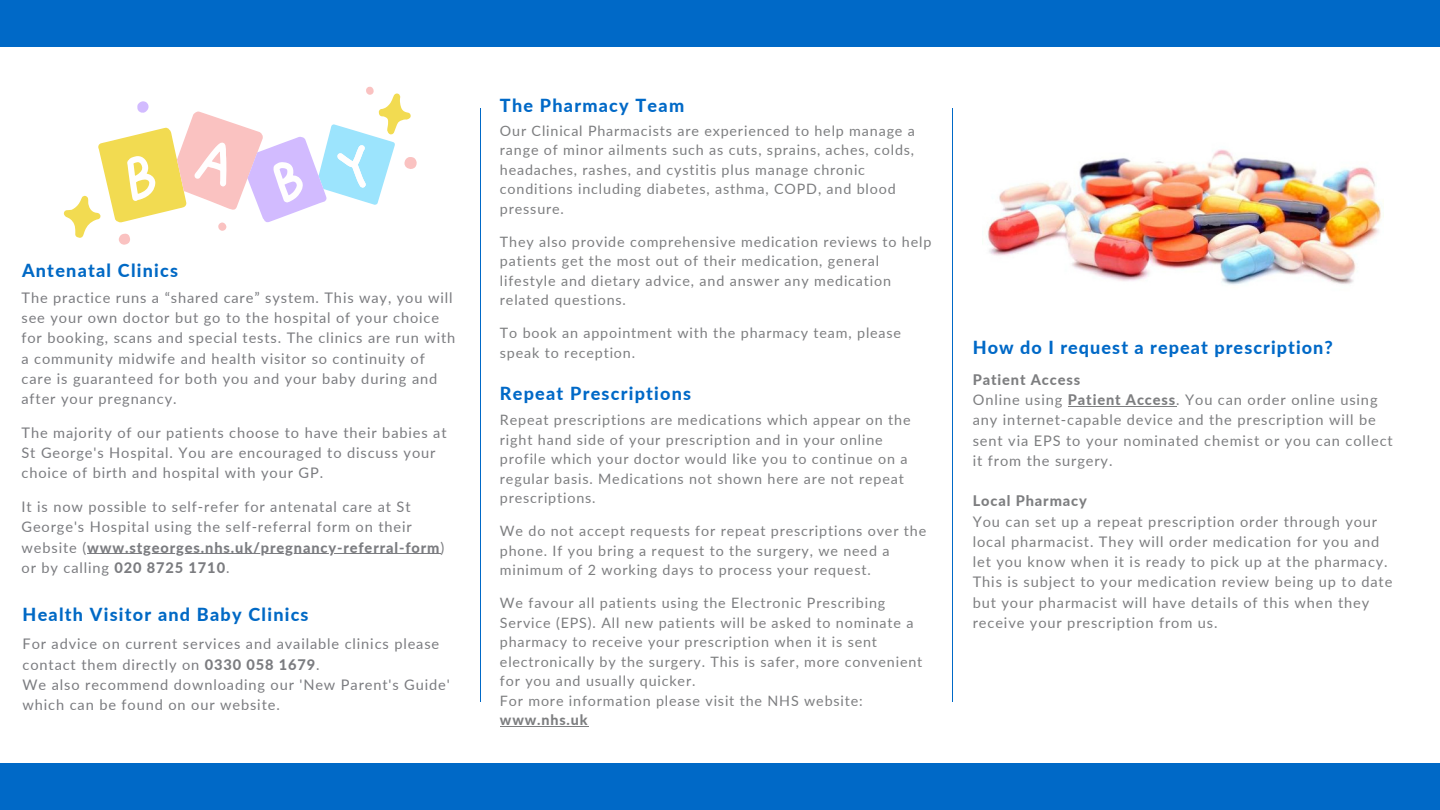
<style>
.page{position:relative;width:1440px;height:810px;background:#fff}
.page>*{position:absolute;margin:0;border:0;box-sizing:border-box;transform-origin:0 0}
.t1{font:800 18px "Lato";letter-spacing:.07em;color:#0069c7}
.t2{font:800 18px "Lato";letter-spacing:.07em;color:#0069c5}
.t3{font:14.6px/20.2px "Lato";letter-spacing:.06em;color:#7b7c80}
.t4{font:14.6px/20.2px "Lato";letter-spacing:.06em;color:#7d7e80}
.t5{font:800 14.6px "Lato";letter-spacing:.06em;color:#7d7e80}
.t6{font:14.3px/19.5px "Lato";letter-spacing:.06em;color:#7d7e80}
.t7{font:800 14.3px "Lato";letter-spacing:.06em;color:#7d7e80}
.s1{font-weight:800}
</style>
<div class="page">
<hr style="left:480px;top:108px;width:1px;height:594px;background:#0069c7">
<div style="left:0;top:0;width:1440px;height:46px;background:#0069c7"></div>
<hr style="left:953px;top:108px;width:1px;height:594px;background:#0069c7">
<img style="left:986px;top:149px;width:398px;height:136px">
<svg style="left:63px;top:86px;width:354px;height:159px"></svg>
<hr style="left:87px;top:553px;width:353px;height:1px;background:#7b7c80">
<hr style="left:500px;top:726px;width:88px;height:1px;background:#7d7e80">
<hr style="left:1068px;top:406px;width:108px;height:1px;background:#7d7e80">
<div style="left:0;top:764px;width:1440px;height:46px;background:#0069c7"></div>
<p class="t2" style="left:22px;top:259px;width:158px">Antenatal Clinics</p>
<p class="t3" style="left:22px;top:287px;width:435px">The practice runs a “shared care” system. This way, you will see your own doctor but go to the hospital of your choice for booking, scans and special tests. The clinics are run with a community midwife and health visitor so continuity of care is guaranteed for both you and your baby during and after your pregnancy.</p>
<p class="t3" style="left:22px;top:422px;width:427px">The majority of our patients choose to have their babies at<br>St George's Hospital. You are encouraged to discuss your choice of birth and hospital with your GP.</p>
<p class="t3" style="left:22px;top:496px;width:424px">It is now possible to self-refer for antenatal care at St George's Hospital using the self-referral form on their website (<span class="s1">www.stgeorges.nhs.uk/pregnancy-referral-form</span>) or by calling <span class="s1">020 8725 1710</span>.</p>
<p class="t2" style="left:23px;top:603px;width:288px">Health Visitor and Baby Clinics</p>
<p class="t3" style="left:23px;top:634px;width:429px">For advice on current services and available clinics please contact them directly on <span class="s1">0330 058 1679</span>.<br>We also recommend downloading our 'New Parent's Guide' which can be found on our website.</p>
<p class="t1" style="left:500px;top:94px;width:186px">The Pharmacy Team</p>
<p class="t6" style="left:500px;top:120px;width:417px">Our Clinical Pharmacists are experienced to help manage a range of minor ailments such as cuts, sprains, aches, colds, headaches, rashes, and cystitis plus manage chronic conditions including diabetes, asthma, COPD, and blood pressure.</p>
<p class="t6" style="left:500px;top:231px;width:433px">They also provide comprehensive medication reviews to help patients get the most out of their medication, general lifestyle and dietary advice, and answer any medication related questions.</p>
<p class="t6" style="left:500px;top:323px;width:403px">To book an appointment with the pharmacy team, please speak to reception.</p>
<p class="t1" style="left:500px;top:382px;width:193px">Repeat Prescriptions</p>
<p class="t6" style="left:500px;top:410px;width:412px">Repeat prescriptions are medications which appear on the right hand side of your prescription and in your online profile which your doctor would like you to continue on a regular basis. Medications not shown here are not repeat prescriptions.</p>
<p class="t6" style="left:500px;top:521px;width:428px">We do not accept requests for repeat prescriptions over the phone. If you bring a request to the surgery, we need a minimum of 2 working days to process your request.</p>
<p class="t6" style="left:500px;top:593px;width:424px">We favour all patients using the Electronic Prescribing Service (EPS). All new patients will be asked to nominate a pharmacy to receive your prescription when it is sent electronically by the surgery. This is safer, more convenient for you and usually quicker.<br>For more information please visit the NHS website:</p>
<p class="t7" style="left:500px;top:711px;width:89px">www.nhs.uk</p>
<p class="t1" style="left:973px;top:336px;width:362px">How do I request a repeat prescription?</p>
<p class="t4" style="left:973px;top:369px;width:422px"><span class="s1">Patient Access<br></span>Online using <span class="s1">Patient Access</span>. You can order online using any internet-capable device and the prescription will be sent via EPS to your nominated chemist or you can collect it from the surgery.</p>
<p class="t5" style="left:973px;top:492px;width:116px">Local Pharmacy</p>
<p class="t4" style="left:973px;top:511px;width:421px">You can set up a repeat prescription order through your local pharmacist. They will order medication for you and let you know when it is ready to pick up at the pharmacy.<br>This is subject to your medication review being up to date but your pharmacist will have details of this when they receive your prescription from us.</p>
</div>
